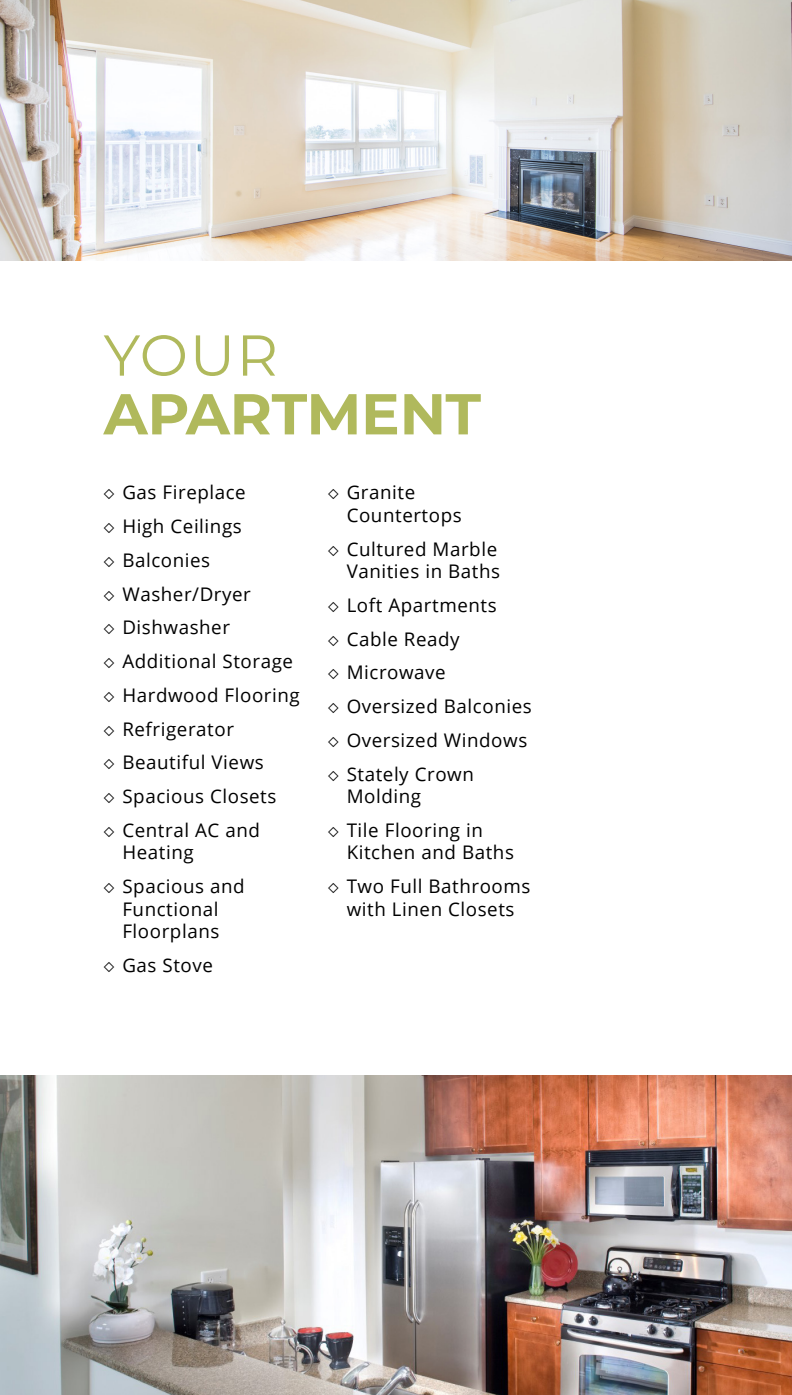
<style>
.page{position:relative;width:792px;height:1395px;background:#fff}
.page>*{position:absolute;margin:0;border:0;box-sizing:border-box;transform-origin:0 0}
.t1{font:700 57.5px "Montserrat";letter-spacing:-.005em;color:#b0b95c}
.t2{font:57.5px "Montserrat";color:#b0b95c}
.t3{font:18.75px/33.8px "Open Sans";letter-spacing:.03em;color:#000}
.s1{font-family:"Montserrat"}
</style>
<div class="page">
<img style="left:0;top:1075px;width:791px;height:320px">
<img style="left:0;top:0;width:791px;height:261px">
<h1 class="t2" style="left:104px;top:333px;width:176px">YOUR</h1>
<h1 class="t1" style="left:104px;top:381px;width:379px">APARTMENT</h1>
<p class="t3" style="left:104px;top:478px;width:198px"><span class="s1">◇</span> Gas Fireplace<br><span class="s1">◇</span> High Ceilings<br><span class="s1">◇</span> Balconies<br><span class="s1">◇</span> Washer/Dryer<br><span class="s1">◇</span> Dishwasher<br><span class="s1">◇</span> Additional Storage <span class="s1">◇</span> Hardwood Flooring <span class="s1">◇</span> Refrigerator<br><span class="s1">◇</span> Beautiful Views<br><span class="s1">◇</span> Spacious Closets<br><span class="s1">◇</span> Central AC and</p>
<p class="t3" style="left:104px;top:838px;width:142px;text-indent:19px">Heating<br><span class="s1">◇</span> Spacious and</p>
<p class="t3" style="left:122px;top:899px;width:98px;line-height:22.5px">Functional<br>Floorplans</p>
<p class="t3" style="left:104px;top:950px;width:111px"><span class="s1">◇</span> Gas Stove</p>
<p class="t3" style="left:346px;top:483px;width:116px;line-height:22.5px;text-indent:-19px"><span class="s1">◇</span> Granite<br>Countertops</p>
<p class="t3" style="left:328px;top:539px;width:174px;line-height:22.5px;text-align:right"><span class="s1">◇</span> Cultured Marble<br>Vanities in Baths</p>
<p class="t3" style="left:328px;top:590px;width:205px"><span class="s1">◇</span> Loft Apartments<br><span class="s1">◇</span> Cable Ready<br><span class="s1">◇</span> Microwave<br><span class="s1">◇</span> Oversized Balconies <span class="s1">◇</span> Oversized Windows <span class="s1">◇</span> Stately Crown</p>
<p class="t3" style="left:328px;top:781px;width:156px;text-indent:19px">Molding<br><span class="s1">◇</span> Tile Flooring in</p>
<p class="t3" style="left:328px;top:838px;width:204px;text-align:center">Kitchen and Baths<br><span class="s1">◇</span> Two Full Bathrooms</p>
<p class="t3" style="left:346px;top:894px;width:169px">with Linen Closets</p>
</div>
